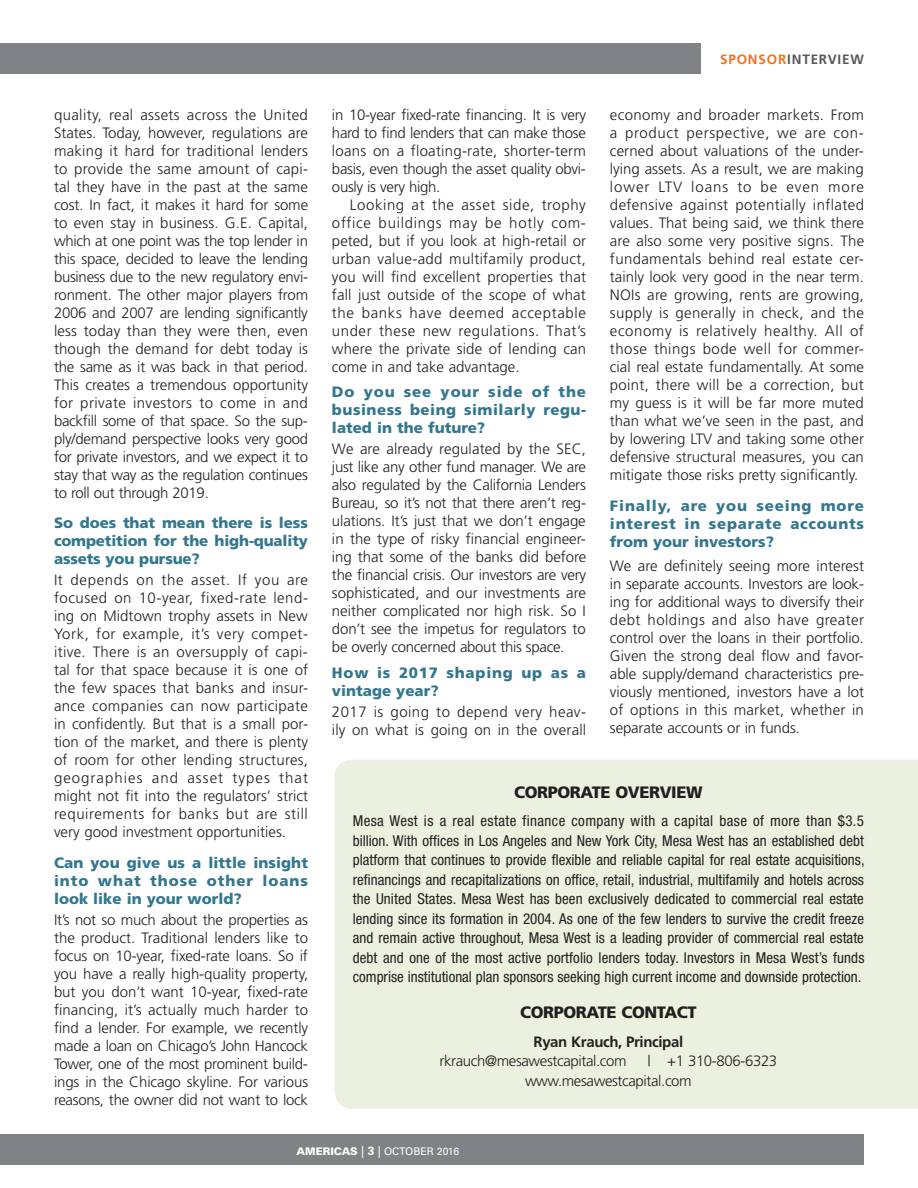
<style>
.page{position:relative;width:918px;height:1188px;background:#fff}
.page>*{position:absolute;margin:0;border:0;box-sizing:border-box;transform-origin:0 0}
.t1{font:900 16.5px "Frutiger";letter-spacing:-.025em;color:#231f20}
.t2{font:300 15px/18px "Frutiger";letter-spacing:-.01em;color:#231f20;text-align:justify}
.t3{font:condensed 15px/19.5px "Helvetica Neue LT Std";color:#231f20;text-align:justify}
.t4{font:900 15px/18px "Frutiger";letter-spacing:.005em;color:#33778f;text-align:justify}
.t5{font:300 15px/18px "Frutiger";letter-spacing:.01em;color:#231f20}
.t6{font:900 15px/18px "Frutiger";letter-spacing:.05em;color:#33778f}
.t7{font:700 15px "Frutiger";letter-spacing:-.025em;color:#231f20}
.t8{font:700 13.5px "Frutiger";letter-spacing:.06em;color:#57585a}
.t9{font:10.5px "Univers";color:#fff}
.s1{color:#f37121}
.s2{font-weight:900}
.s3{font-size:12px}
.s4{font-weight:700;font-size:12px}
</style>
<div class="page">
<div style="left:334px;top:760px;width:584px;height:349px;background:#ecf1df"></div>
<div style="left:0;top:43px;width:700px;height:31px;background:#808285"></div>
<div style="left:0;top:1134px;width:864px;height:31px;background:#808285"></div>
<p class="t2" style="left:54px;top:106px;width:256px">quality, real assets across the United States. Today, however, regulations are making it hard for traditional lenders to provide the same amount of capi&shy;tal they have in the past at the same cost. In fact, it makes it hard for some to even stay in business. G.E. Capital, which at one point was the top lender in this space, decided to leave the lending business due to the new regulatory envi&shy;ronment. The other major players from 2006 and 2007 are lending significantly less today than they were then, even though the demand for debt today is the same as it was back in that period.<br>This creates a tremendous opportunity for private investors to come in and backfill some of that space. So the sup&shy;ply/demand perspective looks very good for private investors, and we expect it to stay that way as the regulation continues to roll out through 2019.</p>
<p class="t4" style="left:54px;top:513px;width:256px">So does that mean there is less competition for the high-quality assets you pursue?</p>
<p class="t2" style="left:54px;top:571px;width:256px">It depends on the asset. If you are focused on 10-year, fixed-rate lend&shy;ing on Midtown trophy assets in New York, for example, it’s very compet&shy;itive. There is an oversupply of capi&shy;tal for that space because it is one of the few spaces that banks and insur&shy;ance companies can now participate in confidently. But that is a small por&shy;tion of the market, and there is plenty of room for other lending structures, geographies and asset types that might not fit into the regulators’ strict requirements for banks but are still very good investment opportunities.</p>
<p class="t4" style="left:54px;top:854px;width:256px">Can you give us a little insight into what those other loans look like in your world?</p>
<p class="t2" style="left:54px;top:911px;width:256px">It’s not so much about the properties as the product. Traditional lenders like to focus on 10-year, fixed-rate loans. So if you have a really high-quality property, but you don’t want 10-year, fixed-rate financing, it’s actually much harder to find a lender. For example, we recently made a loan on Chicago’s John Hancock Tower, one of the most prominent build&shy;ings in the Chicago skyline. For various reasons, the owner did not want to lock</p>
<p class="t2" style="left:332px;top:106px;width:256px">in 10-year fixed-rate financing. It is very hard to find lenders that can make those loans on a floating-rate, shorter-term basis, even though the asset quality obvi&shy;ously is very high.</p>
<p class="t2" style="left:332px;top:196px;width:256px;text-indent:18px">Looking at the asset side, trophy office buildings may be hotly com&shy;peted, but if you look at high-retail or urban value-add multifamily product, you will find excellent properties that fall just outside of the scope of what the banks have deemed acceptable under these new regulations. That’s where the private side of lending can come in and take advantage.</p>
<p class="t4" style="left:332px;top:383px;width:256px">Do you see your side of the business being similarly regu&shy;lated in the future?</p>
<p class="t2" style="left:332px;top:440px;width:256px">We are already regulated by the SEC, just like any other fund manager. We are also regulated by the California Lenders Bureau, so it’s not that there aren’t reg&shy;ulations. It’s just that we don’t engage in the type of risky financial engineer&shy;ing that some of the banks did before the financial crisis. Our investors are very sophisticated, and our investments are neither complicated nor high risk. So I don’t see the impetus for regulators to be overly concerned about this space.</p>
<p class="t6" style="left:332px;top:663px;width:256px">How is 2017 shaping up as a vintage year?</p>
<p class="t5" style="left:332px;top:703px;width:256px">2017 is going to depend very heav&shy;ily on what is going on in the overall</p>
<p class="t8" style="left:720px;top:51px;width:145px"><span class="s1">SPONSOR</span>INTERVIEW</p>
<p class="t2" style="left:610px;top:106px;width:256px">economy and broader markets. From a product perspective, we are con&shy;cerned about valuations of the under&shy;lying assets. As a result, we are making lower LTV loans to be even more defensive against potentially inflated values. That being said, we think there are also some very positive signs. The fundamentals behind real estate cer&shy;tainly look very good in the near term.<br>NOIs are growing, rents are growing, supply is generally in check, and the economy is relatively healthy. All of those things bode well for commer&shy;cial real estate fundamentally. At some point, there will be a correction, but my guess is it will be far more muted than what we’ve seen in the past, and by lowering LTV and taking some other defensive structural measures, you can mitigate those risks pretty significantly.</p>
<p class="t4" style="left:610px;top:497px;width:256px">Finally, are you seeing more interest in separate accounts from your investors?</p>
<p class="t2" style="left:610px;top:557px;width:256px">We are definitely seeing more interest in separate accounts. Investors are look&shy;ing for additional ways to diversify their debt holdings and also have greater control over the loans in their portfolio.<br>Given the strong deal flow and favor&shy;able supply/demand characteristics pre&shy;viously mentioned, investors have a lot of options in this market, whether in separate accounts or in funds.</p>
<p class="t1" style="left:514px;top:782px;width:190px">CORPORATE OVERVIEW</p>
<p class="t3" style="left:353px;top:811px;width:513px">Mesa West is a real estate finance company with a capital base of more than $3.5 billion. With offices in Los Angeles and New York City, Mesa West has an established debt platform that continues to provide flexible and reliable capital for real estate acquisitions, refinancings and recapitalizations on office, retail, industrial, multifamily and hotels across the United States. Mesa West has been exclusively dedicated to commercial real estate lending since its formation in 2004. As one of the few lenders to survive the credit freeze and remain active throughout, Mesa West is a leading provider of commercial real estate debt and one of the most active portfolio lenders today. Investors in Mesa West’s funds comprise institutional plan sponsors seeking high current income and downside protection.</p>
<p class="t1" style="left:520px;top:1003px;width:178px">CORPORATE CONTACT</p>
<p class="t7" style="left:534px;top:1033px;width:151px">Ryan Krauch, Principal</p>
<p class="t2" style="left:440px;top:1052px;width:189px">rkrauch@mesawestcapital.com</p>
<p class="t2" style="left:525px;top:1051px;width:254px;line-height:19.5px;text-indent:122px">| +1 310-806-6323 www.mesawestcapital.com</p>
<p class="t9" style="left:297px;top:1145px;width:164px"><span class="s2">AMERICAS</span> <span class="s3">|</span> <span class="s4">3</span> <span class="s3">|</span> OCTOBER 2016</p>
</div>
